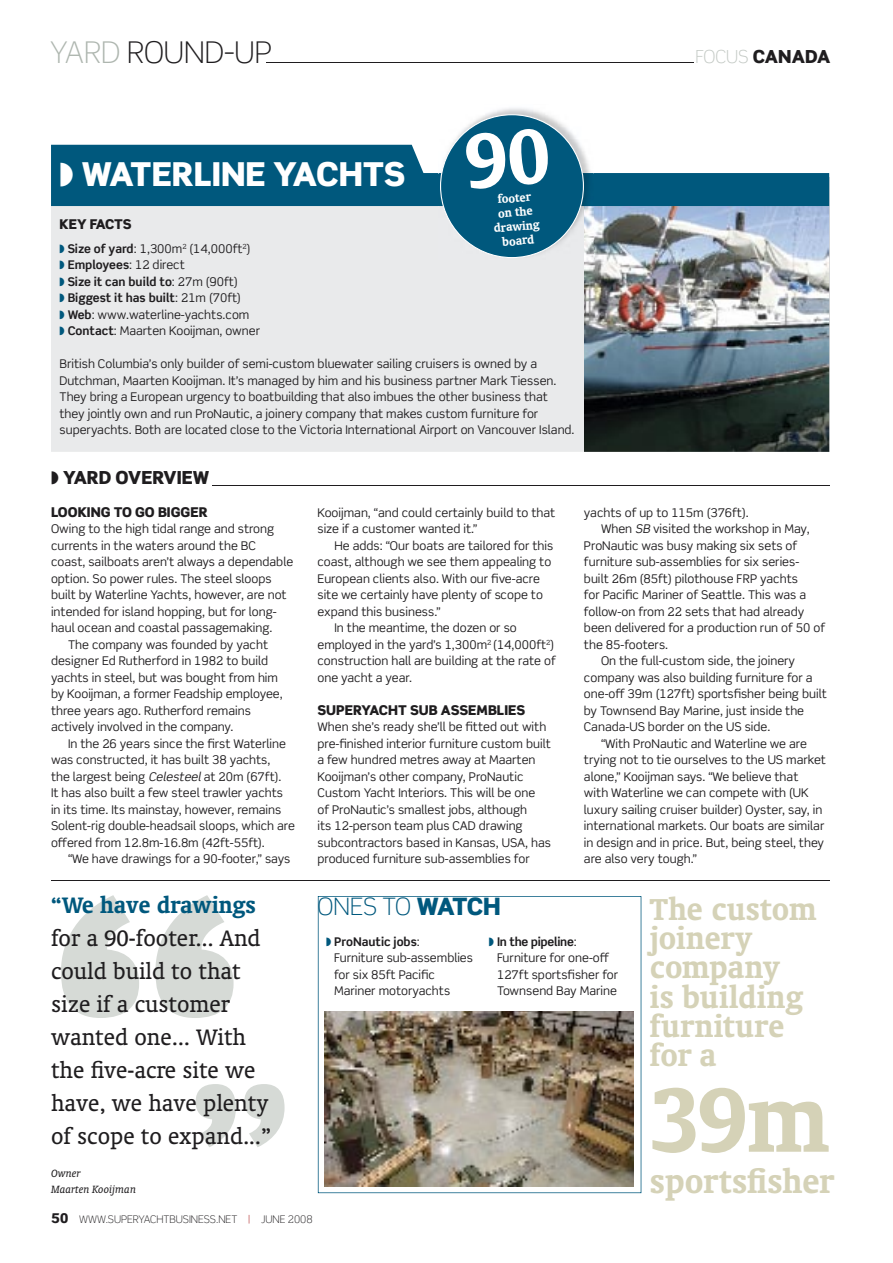
<style>
.page{position:relative;width:893px;height:1263px;background:#fff}
.page>*{position:absolute;margin:0;border:0;box-sizing:border-box;transform-origin:0 0}
.t1{font:700 103.5px "Oranda BT";color:#d5d2b7}
.t2{font:700 37.2px "Oranda BT";letter-spacing:-.005em;color:#d5d2b7}
.t3{font:700 34.5px/29.2px "Oranda BT";letter-spacing:.005em;color:#d5d2b7}
.t4{font:900 33px "Scene Pro";color:#fff}
.t5{font:300 30px "Scene Pro";letter-spacing:-.005em;color:#1f1d1f}
.t6{font:25.5px/33px "Oranda BT";color:#1f1d1f}
.t7{font:700 25.5px "Oranda BT";color:#00587d}
.t8{font:300 24px "Scene Pro";color:#00587d}
.t9{font:900 18px "Scene Pro";color:#1f1d1f}
.t10{font:900 13.5px "Scene Pro";color:#1f1d1f}
.t11{font:900 13.5px "Scene Pro";letter-spacing:-.02em;color:#1f1d1f}
.t12{font:700 13.2px/14.2px "Oranda BT";color:#fff;text-align:center}
.t13{font:12px/16.5px "Scene Pro";color:#1f1d1f}
.t14{font:italic 12px/16.5px "Oranda BT";color:#1f1d1f}
.t15{font:300 10.5px "Scene Pro";color:#1f1d1f}
.s1{color:#aeb6af}
.s2{font-weight:300;color:#c2c8c3}
.s3{color:#00587d}
.s4{font-weight:700}
.s5{font-style:italic}
.s6{font-weight:900}
.s7{font-weight:900;font-size:13.5px}
.s8{color:#ab1d1e}
</style>
<div class="page">
<svg style="left:61px;top:895px;width:173px;height:123px"></svg>
<svg style="left:196px;top:1084px;width:89px;height:63px"></svg>
<img style="left:584px;top:206px;width:245px;height:246px">
<div style="left:51px;top:206px;width:533px;height:246px;background:#e9eaeb"></div>
<svg style="left:51px;top:145px;width:778px;height:61px;fill:#00587d"></svg>
<img style="left:438px;top:108px;width:156px;height:151px">
<svg style="left:318px;top:896px;width:323px;height:297px"></svg>
<hr style="left:51px;top:880px;width:778px;height:1px;background:#1f1d1f">
<hr style="left:212px;top:485px;width:617px;height:1px;background:#1f1d1f">
<hr style="left:266px;top:62px;width:427px;height:1px;background:#1f1d1f">
<svg style="left:440px;top:114px;width:144px;height:144px;background:#387b98"></svg>
<h3 class="t5" style="left:50px;top:34px;width:223px"><span class="s1">YARD</span> ROUND-UP</h3>
<h3 class="t9" style="left:695px;top:45px;width:136px"><span class="s2">FOCUS</span> CANADA</h3>
<h3 class="t4" style="left:60px;top:153px;width:347px">◗ WATERLINE YACHTS</h3>
<p class="t12" style="left:491px;top:192px;width:47px;rotate:-5deg">footer on the drawing board</p>
<p class="t11" style="left:60px;top:215px;width:74px">KEY FACTS</p>
<p class="t13" style="left:60px;top:240px;width:202px"><span class="s3">◗</span> <span class="s4">Size of yard</span>: 1,300m<sup>2</sup> (14,000ft<sup>2</sup>)<br><span class="s3">◗</span> <span class="s4">Employees</span>: 12 direct<br><span class="s3">◗</span> <span class="s4">Size it can build to</span>: 27m (90ft)<br><span class="s3">◗</span> <span class="s4">Biggest it has built</span>: 21m (70ft)<br><span class="s3">◗</span> <span class="s4">Web</span>: www.waterline-yachts.com<br><span class="s3">◗</span> <span class="s4">Contact</span>: Maarten Kooijman, owner</p>
<p class="t13" style="left:60px;top:355px;width:517px">British Columbia’s only builder of semi-custom bluewater sailing cruisers is owned by a Dutchman, Maarten Kooijman. It’s managed by him and his business partner Mark Tiessen.<br>They bring a European urgency to boatbuilding that also imbues the other business that they jointly own and run ProNautic, a joinery company that makes custom furniture for superyachts. Both are located close to the Victoria International Airport on Vancouver Island.</p>
<h3 class="t9" style="left:51px;top:465px;width:160px">◗ YARD OVERVIEW</h3>
<p class="t10" style="left:51px;top:503px;width:158px">LOOKING TO GO BIGGER</p>
<p class="t13" style="left:51px;top:520px;width:225px">Owing to the high tidal range and strong</p>
<p class="t13" style="left:51px;top:537px;width:206px">currents in the waters around the BC</p>
<p class="t13" style="left:51px;top:553px;width:244px">coast, sailboats aren’t always a dependable</p>
<p class="t13" style="left:51px;top:570px;width:222px">option. So power rules. The steel sloops</p>
<p class="t13" style="left:51px;top:586px;width:237px">built by Waterline Yachts, however, are not</p>
<p class="t13" style="left:51px;top:603px;width:227px">intended for island hopping, but for long-</p>
<p class="t13" style="left:51px;top:619px;width:223px">haul ocean and coastal passagemaking.</p>
<p class="t13" style="left:68px;top:636px;width:202px">The company was founded by yacht</p>
<p class="t13" style="left:51px;top:652px;width:219px">designer Ed Rutherford in 1982 to build</p>
<p class="t13" style="left:51px;top:669px;width:229px">yachts in steel, but was bought from him</p>
<p class="t13" style="left:51px;top:685px;width:233px">by Kooijman, a former Feadship employee,</p>
<p class="t13" style="left:51px;top:702px;width:201px">three years ago. Rutherford remains</p>
<p class="t13" style="left:51px;top:718px;width:184px">actively involved in the company.</p>
<p class="t13" style="left:68px;top:735px;width:219px">In the 26 years since the first Waterline</p>
<p class="t13" style="left:51px;top:751px;width:221px">was constructed, it has built 38 yachts,</p>
<p class="t13" style="left:51px;top:768px;width:232px">the largest being <span class="s5">Celesteel</span>at 20m (67ft).</p>
<p class="t13" style="left:51px;top:784px;width:234px">It has also built a few steel trawler yachts</p>
<p class="t13" style="left:51px;top:801px;width:232px">in its time. Its mainstay, however, remains</p>
<p class="t13" style="left:51px;top:817px;width:245px">Solent-rig double-headsail sloops, which are</p>
<p class="t13" style="left:51px;top:834px;width:215px">offered from 12.8m-16.8m (42ft-55ft).</p>
<p class="t13" style="left:68px;top:850px;width:224px">“We have drawings for a 90-footer,” says</p>
<p class="t13" style="left:317px;top:504px;width:239px">Kooijman, “and could certainly build to that size if a customer wanted it.”</p>
<p class="t13" style="left:334px;top:537px;width:220px">He adds: “Our boats are tailored for this</p>
<p class="t13" style="left:317px;top:553px;width:235px">coast, although we see them appealing to</p>
<p class="t13" style="left:317px;top:570px;width:224px">European clients also. With our five-acre</p>
<p class="t13" style="left:317px;top:586px;width:227px">site we certainly have plenty of scope to</p>
<p class="t13" style="left:317px;top:603px;width:125px">expand this business.”</p>
<p class="t13" style="left:334px;top:619px;width:184px">In the meantime, the dozen or so</p>
<p class="t13" style="left:317px;top:636px;width:238px">employed in the yard’s 1,300m<sup>2</sup> (14,000ft<sup>2</sup>)</p>
<p class="t13" style="left:317px;top:652px;width:240px">construction hall are building at the rate of</p>
<p class="t13" style="left:317px;top:669px;width:96px">one yacht a year.</p>
<p class="t10" style="left:317px;top:701px;width:209px">SUPERYACHT SUB ASSEMBLIES</p>
<p class="t13" style="left:317px;top:718px;width:235px">When she’s ready she’ll be fitted out with pre-finished interior furniture custom built a few hundred metres away at Maarten Kooijman’s other company, ProNautic Custom Yacht Interiors. This will be one<br>of ProNautic’s smallest jobs, although<br>its 12-person team plus CAD drawing subcontractors based in Kansas, USA, has produced furniture sub-assemblies for</p>
<p class="t13" style="left:584px;top:504px;width:166px">yachts of up to 115m (376ft).</p>
<p class="t13" style="left:601px;top:520px;width:210px">When <span class="s5">SB</span> visited the workshop in May,</p>
<p class="t13" style="left:584px;top:537px;width:215px">ProNautic was busy making six sets of</p>
<p class="t13" style="left:584px;top:553px;width:217px">furniture sub-assemblies for six series-</p>
<p class="t13" style="left:584px;top:570px;width:215px">built 26m (85ft) pilothouse FRP yachts</p>
<p class="t13" style="left:584px;top:586px;width:224px">for Pacific Mariner of Seattle. This was a</p>
<p class="t13" style="left:584px;top:603px;width:222px">follow-on from 22 sets that had already</p>
<p class="t13" style="left:584px;top:619px;width:243px">been delivered for a production run of 50 of</p>
<p class="t13" style="left:584px;top:636px;width:86px">the 85-footers.</p>
<p class="t13" style="left:601px;top:652px;width:196px">On the full-custom side, the joinery</p>
<p class="t13" style="left:584px;top:669px;width:230px">company was also building furniture for a</p>
<p class="t13" style="left:584px;top:685px;width:244px">one-off 39m (127ft) sportsfisher being built</p>
<p class="t13" style="left:584px;top:702px;width:222px">by Townsend Bay Marine, just inside the</p>
<p class="t13" style="left:584px;top:718px;width:188px">Canada-US border on the US side.</p>
<p class="t13" style="left:601px;top:735px;width:207px">“With ProNautic and Waterline we are</p>
<p class="t13" style="left:584px;top:751px;width:244px">trying not to tie ourselves to the US market</p>
<p class="t13" style="left:584px;top:768px;width:216px">alone,” Kooijman says. “We believe that</p>
<p class="t13" style="left:584px;top:784px;width:226px">with Waterline we can compete with (UK</p>
<p class="t13" style="left:584px;top:801px;width:240px">luxury sailing cruiser builder) Oyster, say, in</p>
<p class="t13" style="left:584px;top:817px;width:242px">international markets. Our boats are similar</p>
<p class="t13" style="left:584px;top:834px;width:242px">in design and in price. But, being steel, they</p>
<p class="t13" style="left:584px;top:850px;width:115px">are also very tough.”</p>
<h3 class="t7" style="left:51px;top:889px;width:207px">“We have drawings</h3>
<h3 class="t6" style="left:51px;top:921px;width:222px">for a 90-footer... And could build to that size if a customer wanted one... With the five-acre site we have, we have plenty of scope to expand...”</h3>
<p class="t13" style="left:334px;top:933px;width:140px;text-indent:-8px"><span class="s3">◗</span> <span class="s4">ProNautic jobs</span>:<br>Furniture sub-assemblies for six 85ft Pacific<br>Mariner motoryachts</p>
<p class="t13" style="left:497px;top:933px;width:123px;text-indent:-8px"><span class="s3">◗</span> <span class="s4">In the pipeline</span>:<br>Furniture for one-off<br>127ft sportsfisher for<br>Townsend Bay Marine</p>
<h3 class="t8" style="left:317px;top:892px;width:185px">ONES TO <span class="s6">WATCH</span></h3>
<p class="t14" style="left:51px;top:1164px;width:87px">Owner<br>Maarten Kooijman</p>
<p class="t15" style="left:51px;top:1213px;width:263px"><span class="s7">50</span> WWW.SUPERYACHTBUSINESS.NET <span class="s8">|</span> JUNE 2008</p>
<h3 class="t3" style="left:650px;top:894px;width:168px">The custom joinery company<br>is building furniture for a</h3>
<h1 class="t1" style="left:650px;top:1058px;width:181px">39m</h1>
<h2 class="t2" style="left:650px;top:1159px;width:186px">sportsfisher</h2>
</div>
